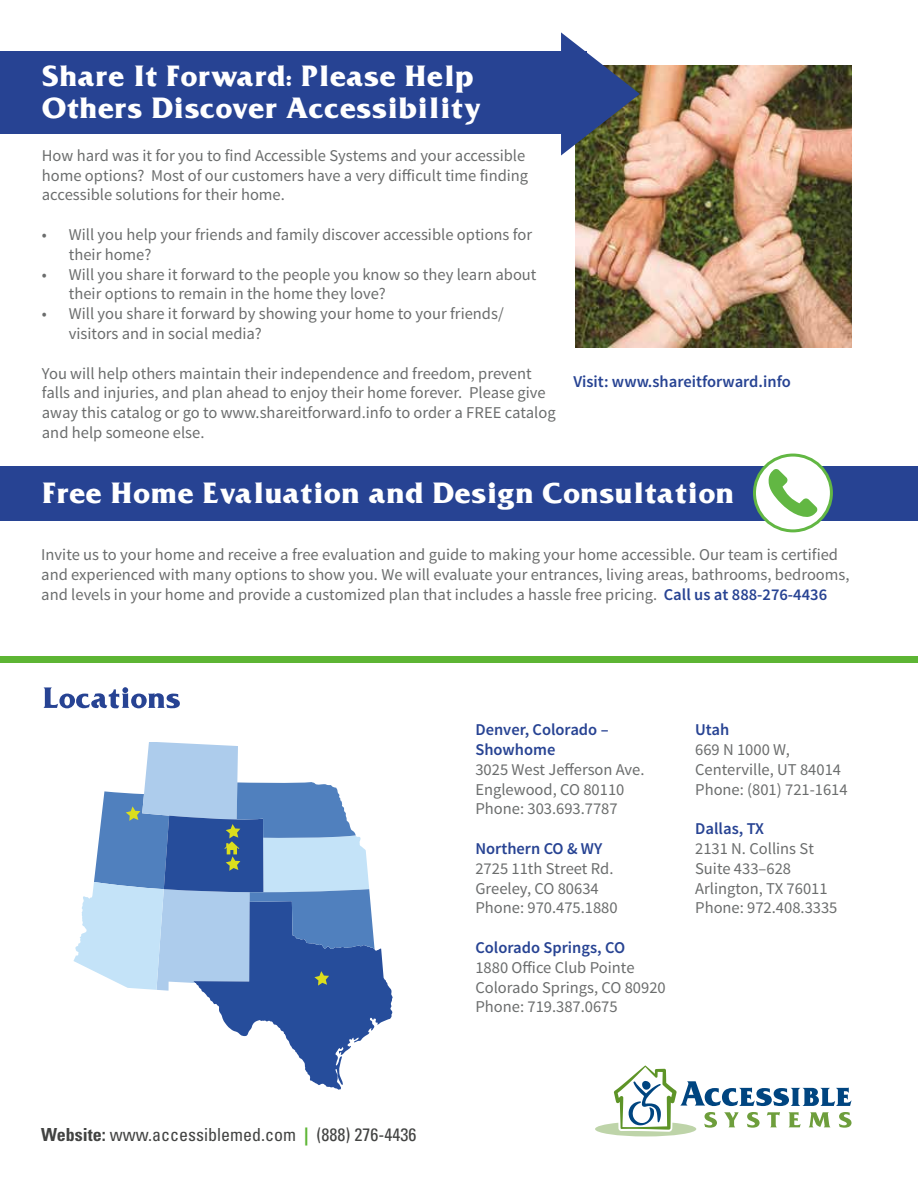
<style>
.page{position:relative;width:918px;height:1188px;background:#fff}
.page>*{position:absolute;margin:0;border:0;box-sizing:border-box;transform-origin:0 0}
.t1{font:700 27px/32.4px "Friz Quadrata";color:#fff}
.t2{font:condensed 18px "Univers LT Std";color:#424342}
.t3{font:16.5px/19.8px "Source Sans Pro";color:#6b6d6d}
.t4{font:600 16.5px/19.8px "Source Sans Pro";color:#274393}
.s1{font-weight:600;color:#274393}
.s2{font-weight:700}
.s3{font-weight:700;color:#5db534}
</style>
<div class="page">
<div style="left:0;top:52px;width:587px;height:82px;background:#274393"></div>
<div style="left:0;top:466px;width:918px;height:55px;background:#274393"></div>
<div style="left:0;top:656px;width:918px;height:6px;background:#5db534"></div>
<img style="left:575px;top:65px;width:277px;height:283px">
<svg style="left:561px;top:32px;width:79px;height:124px"></svg>
<svg style="left:74px;top:743px;width:319px;height:346px"></svg>
<svg style="left:754px;top:455px;width:77px;height:76px;fill:#fff"></svg>
<div style="left:753px;top:454px;width:80px;height:78px;border:3px solid #62b743;border-radius:50%"></div>
<svg style="left:768px;top:469px;width:50px;height:49px;background:#c6e5bb"></svg>
<svg style="left:595px;top:1066px;width:257px;height:70px"></svg>
<svg style="left:43px;top:687px;width:137px;height:22px"></svg>
<h1 class="t1" style="left:42px;top:58px;width:441px">Share It Forward: Please Help<br>Others Discover Accessibility</h1>
<p class="t3" style="left:42px;top:146px;width:488px">How hard was it for you to find Accessible Systems and your accessible home options? Most of our customers have a very difficult time finding accessible solutions for their home.</p>
<p class="t3" style="left:69px;top:225px;width:465px;text-indent:-27px">• Will you help your friends and family discover accessible options for their home?</p>
<p class="t3" style="left:69px;top:264px;width:469px;text-indent:-27px">• Will you share it forward to the people you know so they learn about their options to remain in the home they love?</p>
<p class="t3" style="left:69px;top:304px;width:436px;text-indent:-27px">• Will you share it forward by showing your home to your friends/ visitors and in social media?</p>
<p class="t3" style="left:42px;top:363px;width:515px">You will help others maintain their independence and freedom, prevent falls and injuries, and plan ahead to enjoy their home forever. Please give away this catalog or go to www.shareitforward.info to order a FREE catalog and help someone else.</p>
<p class="t4" style="left:573px;top:372px;width:219px">Visit: www.shareitforward.info</p>
<h1 class="t1" style="left:42px;top:476px;width:694px">Free Home Evaluation and Design Consultation</h1>
<p class="t3" style="left:41px;top:545px;width:810px">Invite us to your home and receive a free evaluation and guide to making your home accessible. Our team is certified and experienced with many options to show you. We will evaluate your entrances, living areas, bathrooms, bedrooms, and levels in your home and provide a customized plan that includes a hassle free pricing. <span class="s1">Call us at 888-276-4436</span></p>
<p class="t2" style="left:41px;top:1123px;width:377px"><span class="s2">Website:</span> www.accessiblemed.com <span class="s3">|</span> (888) 276-4436</p>
<p class="t4" style="left:475px;top:720px;width:135px">Denver, Colorado –<br>Showhome</p>
<p class="t3" style="left:475px;top:760px;width:171px">3025 West Jefferson Ave.<br>Englewood, CO 80110<br>Phone: 303.693.7787</p>
<p class="t4" style="left:475px;top:839px;width:128px">Northern CO &amp; WY</p>
<p class="t3" style="left:475px;top:859px;width:144px">2725 11th Street Rd.<br>Greeley, CO 80634<br>Phone: 970.475.1880</p>
<p class="t4" style="left:475px;top:938px;width:151px">Colorado Springs, CO</p>
<p class="t3" style="left:475px;top:958px;width:192px">1880 Office Club Pointe<br>Colorado Springs, CO 80920<br>Phone: 719.387.0675</p>
<p class="t4" style="left:695px;top:720px;width:36px">Utah</p>
<p class="t3" style="left:695px;top:740px;width:154px">669 N 1000 W,<br>Centerville, UT 84014<br>Phone: (801) 721-1614</p>
<p class="t4" style="left:695px;top:819px;width:71px">Dallas, TX</p>
<p class="t3" style="left:695px;top:839px;width:144px">2131 N. Collins St<br>Suite 433–628<br>Arlington, TX 76011<br>Phone: 972.408.3335</p>
</div>
